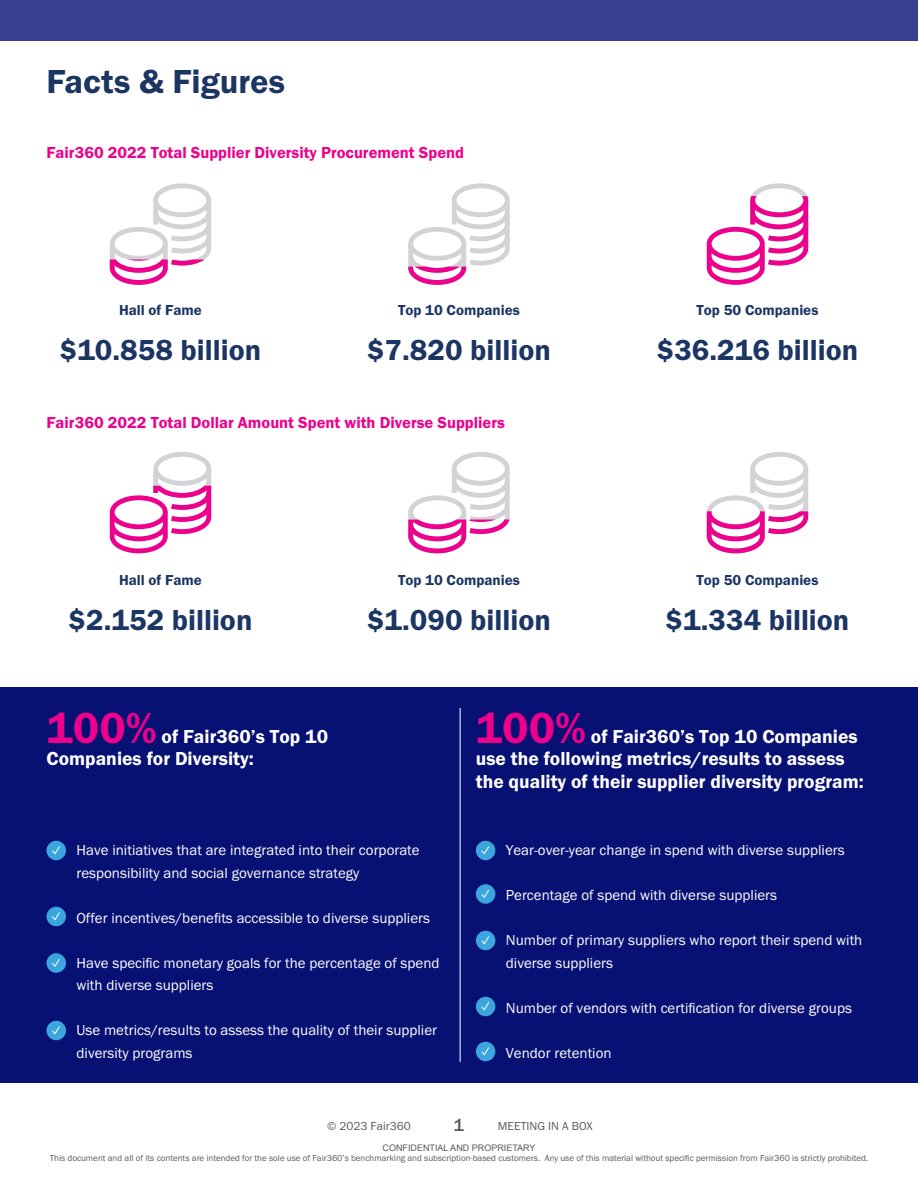
<style>
.page{position:relative;width:918px;height:1188px;background:#fff}
.page>*{position:absolute;margin:0;border:0;box-sizing:border-box;transform-origin:0 0}
.Body{font:45px "Franklin Gothic URW Dem";color:#ec008c}
.LrgTimelineDescrip{font:34.5px "Franklin Gothic URW Dem";color:#1c3664}
.Body-2{font:30px "Franklin Gothic URW Dem";color:#1c3664}
.Body-3{font:19.5px/22.5px "Franklin Gothic URW Dem";color:#fff}
.t1{font:500 18px "Franklin Gothic URW";color:#58595b}
.Body-4{font:16.5px "Franklin Gothic URW Dem";color:#ec008c}
.Body-5{font:15px/22.5px "Franklin Gothic URW Boo";color:#fff}
.Body-6{font:15px "Franklin Gothic URW Dem";color:#1c3664}
.Body-7{font:12px "Franklin Gothic URW Boo";color:#58595b}
.t2{font:9px/10.5px "Franklin Gothic URW Boo";color:#58595b;text-align:center}
.s1{font-family:"Arial"}
</style>
<div class="page">
<div style="left:0;top:687px;width:918px;height:396px;background:#071073"></div>
<div style="left:0;top:0;width:918px;height:40px;background:#383f8f"></div>
<svg style="left:110px;top:183px;width:101px;height:102px"></svg>
<svg style="left:707px;top:183px;width:101px;height:102px"></svg>
<svg style="left:408px;top:183px;width:102px;height:102px"></svg>
<hr style="left:460px;top:708px;width:1px;height:354px;background:#fff">
<div style="left:47px;top:841px;width:19px;height:19px;background:#3ba6de;border-radius:50%"></div>
<svg style="left:52px;top:846px;width:8px;height:9px"></svg>
<div style="left:47px;top:907px;width:19px;height:19px;background:#3ba6de;border-radius:50%"></div>
<svg style="left:52px;top:912px;width:8px;height:9px"></svg>
<div style="left:47px;top:953px;width:19px;height:20px;background:#3ba6de;border-radius:50%"></div>
<svg style="left:52px;top:958px;width:8px;height:9px"></svg>
<div style="left:47px;top:1021px;width:19px;height:19px;background:#3ba6de;border-radius:50%"></div>
<svg style="left:52px;top:1026px;width:8px;height:9px"></svg>
<div style="left:476px;top:841px;width:19px;height:19px;background:#3ba6de;border-radius:50%"></div>
<svg style="left:481px;top:846px;width:8px;height:9px"></svg>
<div style="left:476px;top:931px;width:19px;height:19px;background:#3ba6de;border-radius:50%"></div>
<svg style="left:481px;top:936px;width:8px;height:9px"></svg>
<div style="left:476px;top:997px;width:19px;height:19px;background:#3ba6de;border-radius:50%"></div>
<svg style="left:481px;top:1002px;width:8px;height:9px"></svg>
<div style="left:476px;top:1042px;width:19px;height:19px;background:#3ba6de;border-radius:50%"></div>
<svg style="left:481px;top:1047px;width:8px;height:9px"></svg>
<div style="left:476px;top:884px;width:19px;height:20px;background:#3ba6de;border-radius:50%"></div>
<svg style="left:481px;top:889px;width:8px;height:9px"></svg>
<svg style="left:110px;top:452px;width:101px;height:101px"></svg>
<svg style="left:408px;top:452px;width:102px;height:101px"></svg>
<svg style="left:707px;top:452px;width:101px;height:101px"></svg>
<p class="LrgTimelineDescrip" style="left:47px;top:60px;width:240px">Facts &amp; Figures</p>
<p class="Body-4" style="left:47px;top:142px;width:419px">Fair360 2022 Total Supplier Diversity Procurement Spend</p>
<p class="Body-6" style="left:119px;top:301px;width:84px">Hall of Fame</p>
<p class="Body-6" style="left:398px;top:301px;width:123px">Top 10 Companies</p>
<p class="Body-6" style="left:697px;top:301px;width:123px">Top 50 Companies</p>
<p class="Body-2" style="left:60px;top:332px;width:203px">$10.858 billion</p>
<p class="Body-2" style="left:367px;top:332px;width:185px">$7.820 billion</p>
<p class="Body-2" style="left:657px;top:332px;width:203px">$36.216 billion</p>
<p class="Body-4" style="left:47px;top:412px;width:460px">Fair360 2022 Total Dollar Amount Spent with Diverse Suppliers</p>
<p class="Body-6" style="left:119px;top:571px;width:84px">Hall of Fame</p>
<p class="Body-6" style="left:398px;top:571px;width:123px">Top 10 Companies</p>
<p class="Body-6" style="left:697px;top:571px;width:123px">Top 50 Companies</p>
<p class="Body-2" style="left:69px;top:602px;width:185px">$2.152 billion</p>
<p class="Body-2" style="left:367px;top:602px;width:185px">$1.090 billion</p>
<p class="Body-2" style="left:666px;top:602px;width:185px">$1.334 billion</p>
<p class="Body" style="left:47px;top:700px;width:112px">100%</p>
<p class="Body-3" style="left:162px;top:724px;width:168px">of Fair360’s Top 10</p>
<p class="Body-3" style="left:47px;top:747px;width:209px">Companies for Diversity:</p>
<p class="Body-5" style="left:77px;top:838px;width:345px">Have initiatives that are integrated into their corporate responsibility and social governance strategy</p>
<p class="Body-5" style="left:77px;top:906px;width:355px">Offer incentives/benefits accessible to diverse suppliers</p>
<p class="Body-5" style="left:77px;top:951px;width:365px">Have specific monetary goals for the percentage of spend with diverse suppliers</p>
<p class="Body-5" style="left:77px;top:1018px;width:362px">Use metrics/results to assess the quality of their supplier diversity programs</p>
<p class="Body" style="left:476px;top:700px;width:112px">100%</p>
<p class="Body-3" style="left:476px;top:724px;width:390px;text-indent:115px">of Fair360’s Top 10 Companies use the following metrics/results to assess the quality of their supplier diversity program:</p>
<p class="Body-5" style="left:506px;top:838px;width:340px">Year-over-year change in spend with diverse suppliers</p>
<p class="Body-5" style="left:506px;top:883px;width:273px">Percentage of spend with diverse suppliers</p>
<p class="Body-5" style="left:506px;top:928px;width:358px">Number of primary suppliers who report their spend with diverse suppliers</p>
<p class="Body-5" style="left:506px;top:996px;width:348px">Number of vendors with certification for diverse groups</p>
<p class="Body-5" style="left:506px;top:1041px;width:107px">Vendor retention</p>
<p class="t1" style="left:453px;top:1114px;width:12px">1</p>
<p class="t2" style="left:50px;top:1142px;width:820px"><span class="s1">CONFIDENTIAL AND PROPRIETARY<br></span>This document and all of its contents are intended for the sole use of Fair360’s benchmarking and subscription-based customers. Any use of this material without specific permission from Fair360 is strictly prohibited.</p>
<p class="Body-7" style="left:327px;top:1119px;width:85px">© 2023 Fair360</p>
<p class="Body-7" style="left:498px;top:1119px;width:96px">MEETING IN A BOX</p>
</div>
